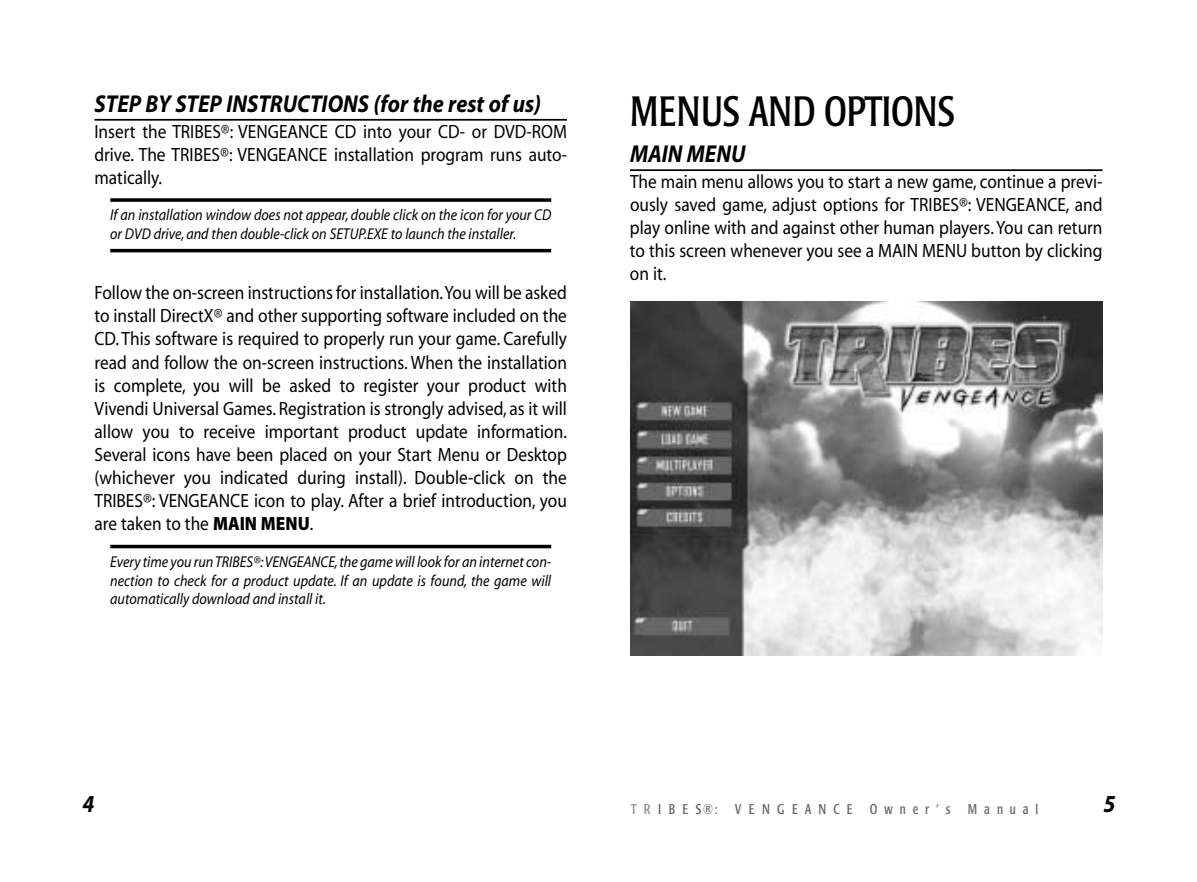
<style>
.page{position:relative;width:1197px;height:882px;background:#fff}
.page>*{position:absolute;margin:0;border:0;box-sizing:border-box;transform-origin:0 0}
.t1{font:condensed 42px "Poppl Laudatio";letter-spacing:-.005em;color:#000;scale:.9 1}
.t2{font:italic 700 24.5px "Myriad";color:#000;scale:.9 1}
.t3{font:19.25px/23.1px "Myriad";color:#000;text-align:justify;scale:.9 1}
.t4{font:italic 15.75px/18.9px "Myriad";color:#000;scale:.9 1}
.t5{font:condensed 14px "Poppl Laudatio";letter-spacing:.56em;color:#666;scale:.9 1}
.s1{font-family:"Myriad MM 830 600"}
.s2{color:#8f8f8f}
</style>
<div class="page">
<hr style="left:630px;top:169px;width:472px;height:2px;background:#000">
<hr style="left:94px;top:119px;width:473px;height:2px;background:#000">
<svg style="left:110px;top:198px;width:441px;height:4px;background:#1f1f1f"></svg>
<hr style="left:110px;top:249px;width:441px;height:3px;background:#000">
<hr style="left:110px;top:545px;width:441px;height:3px;background:#000">
<img style="left:630px;top:301px;width:472px;height:354px">
<p class="t2" style="left:94px;top:94px;width:498px">STEP BY STEP INSTRUCTIONS (for the rest of us)</p>
<p class="t3" style="left:94px;top:121px;width:527px">Insert the TRIBES®: VENGEANCE CD into your CD- or DVD-ROM drive. The TRIBES®: VENGEANCE installation program runs auto&shy;matically.</p>
<p class="t4" style="left:110px;top:207px;width:492px">If an installation window does not appear, double click on the icon for your CD or DVD drive, and then double-click on SETUP.EXE to launch the installer.</p>
<p class="t3" style="left:94px;top:283px;width:527px">Follow the on-screen instructions for installation.You will be asked to install DirectX® and other supporting software included on the CD. This software is required to properly run your game. Carefully read and follow the on-screen instructions. When the installation is complete, you will be asked to register your product with Vivendi Universal Games. Registration is strongly advised, as it will allow you to receive important product update information.<br>Several icons have been placed on your Start Menu or Desktop (whichever you indicated during install). Double-click on the TRIBES®: VENGEANCE icon to play. After a brief introduction, you are taken to the <span class="s1">MAIN MENU</span>.</p>
<p class="t4" style="left:110px;top:553px;width:492px;text-align:justify">Every time you run TRIBES®:VENGEANCE,the game will look for an internet con&shy;nection to check for a product update. If an update is found, the game will automatically download and install it.</p>
<h1 class="t1" style="left:630px;top:94px;width:363px">MENUS AND OPTIONS</h1>
<p class="t2" style="left:630px;top:145px;width:130px">MAIN MENU</p>
<p class="t3" style="left:630px;top:171px;width:527px">The main menu allows you to start a new game, continue a previ&shy;ously saved game, adjust options for TRIBES®: VENGEANCE, and play online with and against other human players. You can return to this screen whenever you see a MAIN MENU button by clicking on it.</p>
<p class="t2" style="left:83px;top:794px;width:15px">4</p>
<p class="t5" style="left:631px;top:803px;width:454px"><span class="s2">TR</span>IBES®: VENGEANCE Owner’s Manual</p>
<p class="t2" style="left:1103px;top:794px;width:15px">5</p>
</div>
